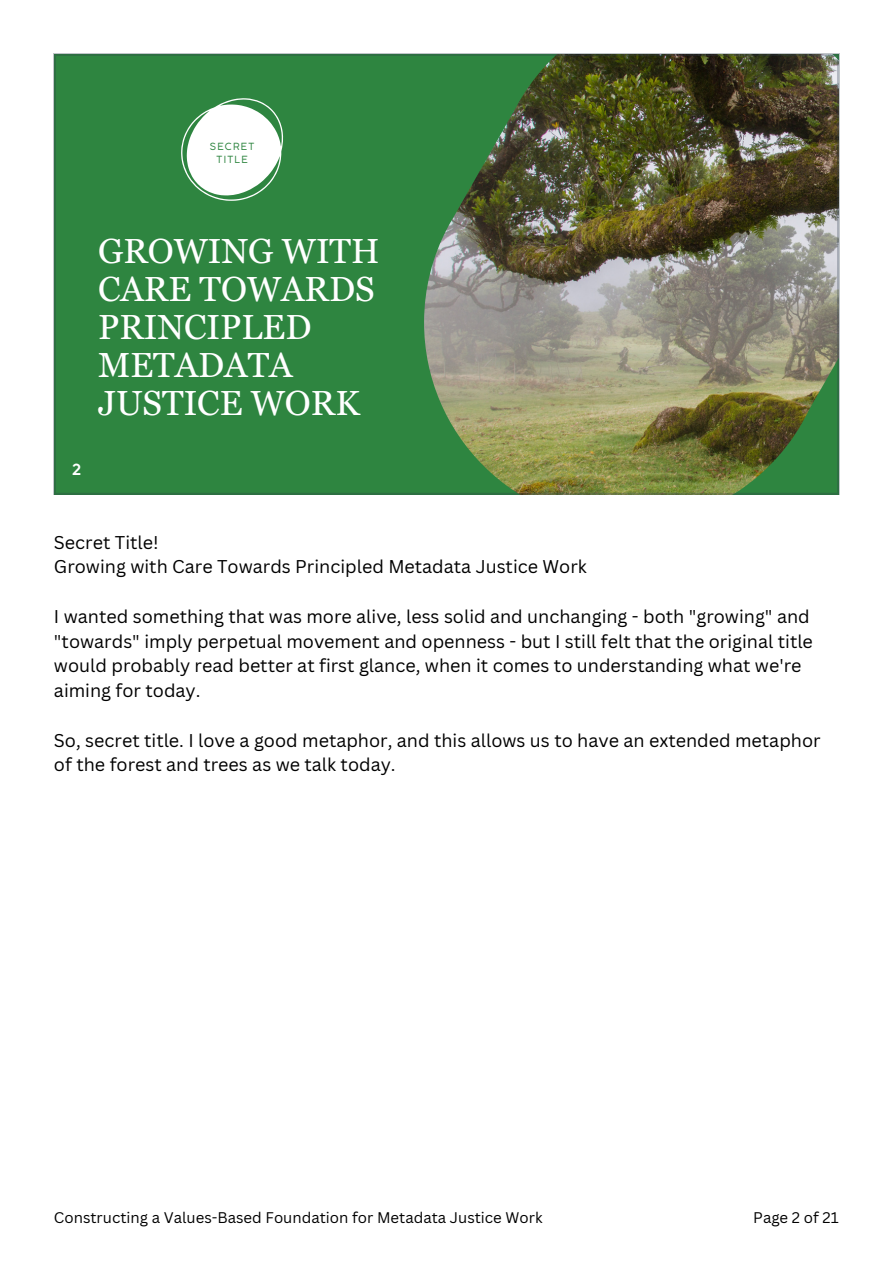
<style>
.page{position:relative;width:893px;height:1264px;background:#fff}
.page>*{position:absolute;margin:0;border:0;box-sizing:border-box;transform-origin:0 0}
.t1{font:34.8px/38px "Georgia Pro";color:#fff}
.t2{font:18px/24.8px "Canva Sans";color:#000}
.t3{font:700 15.3px "Coco Gothic";color:#fff}
.t4{font:15px "Canva Sans";color:#000}
.t5{font:9.75px/13.6px "Coco Gothic";letter-spacing:.135em;color:#2e8540;text-align:center}
</style>
<div class="page">
<img style="left:54px;top:54px;width:785px;height:441px">
<p class="t5" style="left:210px;top:140px;width:46px">SECRET<br>TITLE</p>
<p class="t1" style="left:98px;top:232px;width:283px">GROWING WITH<br>CARE TOWARDS<br>PRINCIPLED<br>METADATA<br>JUSTICE WORK</p>
<p class="t3" style="left:72px;top:464px;width:11px">2</p>
<p class="t2" style="left:54px;top:529px;width:106px">Secret Title!</p>
<p class="t2" style="left:54px;top:554px;width:534px">Growing with Care Towards Principled Metadata Justice Work</p>
<p class="t2" style="left:54px;top:603px;width:760px">I wanted something that was more alive, less solid and unchanging - both "growing" and "towards" imply perpetual movement and openness - but I still felt that the original title would probably read better at first glance, when it comes to understanding what we're aiming for today.</p>
<p class="t2" style="left:54px;top:727px;width:768px">So, secret title. I love a good metaphor, and this allows us to have an extended metaphor of the forest and trees as we talk today.</p>
<p class="t4" style="left:54px;top:1206px;width:490px">Constructing a Values-Based Foundation for Metadata Justice Work</p>
<p class="t4" style="left:753px;top:1206px;width:87px">Page 2 of 21</p>
</div>
